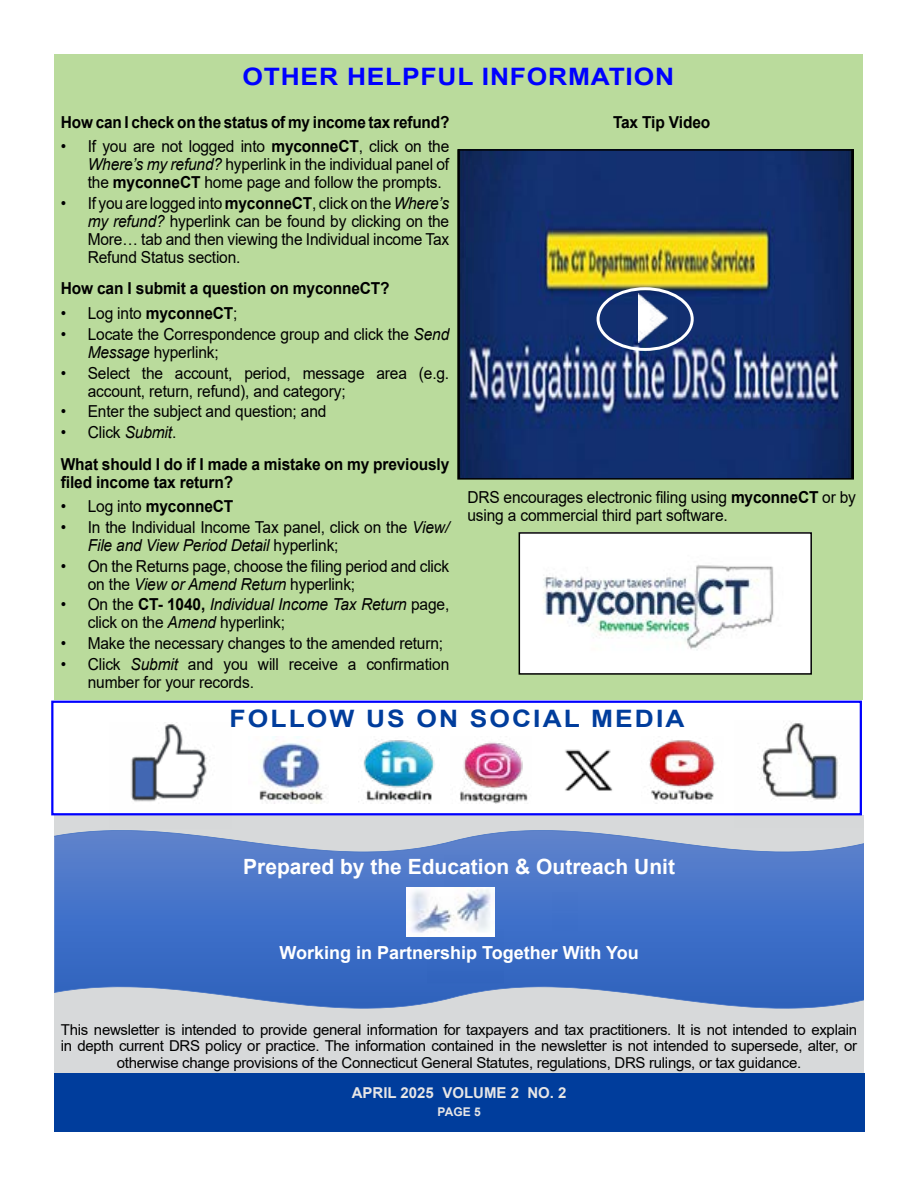
<style>
.page{position:relative;width:918px;height:1188px;background:#fff}
.page>*{position:absolute;margin:0;border:0;box-sizing:border-box;transform-origin:0 0}
.t1{font:700 24px "Arial";letter-spacing:.03em;color:#00f;scale:1.1 1}
.t2{font:700 24px "Arial";letter-spacing:.08em;color:#003d9c;scale:1.1 1}
.t3{font:700 21px "Arial";color:#fff}
.t4{font:700 18px "Arial";color:#fff}
.t5{font:16.5px/18px "Arial";letter-spacing:-.01em;color:#000;scale:.94 1}
.t6{font:700 16.5px/18px "Arial";letter-spacing:-.01em;color:#000;scale:.94 1}
.t7{font:15px/16.5px "Arial";letter-spacing:-.02em;color:#000;text-align:center}
.t8{font:700 15px "Arial";color:#e7e6e6}
.t9{font:700 12px "Arial";color:#e7e6e6}
.s1{font-weight:700}
.s2{font-style:italic}
.s3{font-weight:400}
</style>
<div class="page">
<div style="left:54px;top:1011px;width:810px;height:62px;background:#d7d9da"></div>
<svg style="left:54px;top:815px;width:810px;height:196px;background:#5f85ca"></svg>
<img style="left:444px;top:855px;width:25px;height:15px">
<img style="left:444px;top:873px;width:25px;height:14px">
<img style="left:552px;top:893px;width:25px;height:17px">
<img style="left:552px;top:913px;width:25px;height:17px">
<div style="left:427px;top:929px;width:76px;height:43px;background:#3769c3"></div>
<img style="left:427px;top:972px;width:76px;height:12px">
<img style="left:407px;top:887px;width:87px;height:50px">
<div style="left:51px;top:701px;width:811px;height:114px;border:2px solid #00f"></div>
<img style="left:735px;top:721px;width:128px;height:106px">
<img style="left:109px;top:722px;width:122px;height:107px">
<img style="left:363px;top:739px;width:72px;height:63px">
<img style="left:259px;top:737px;width:67px;height:66px">
<img style="left:460px;top:742px;width:68px;height:61px">
<img style="left:565px;top:749px;width:48px;height:42px">
<img style="left:649px;top:740px;width:67px;height:60px">
<div style="left:54px;top:102px;width:809px;height:597px;background:#badb9c"></div>
<div style="left:54px;top:54px;width:809px;height:48px;background:#badb9c"></div>
<img style="left:522px;top:535px;width:287px;height:137px">
<div style="left:519px;top:532px;width:293px;height:143px;border:2px solid #000"></div>
<img style="left:460px;top:152px;width:391px;height:325px">
<div style="left:457px;top:149px;width:397px;height:331px;border:2px solid #000"></div>
<div style="left:597px;top:287px;width:97px;height:64px;border:3px solid #fff;border-radius:50%"></div>
<img style="left:638px;top:293px;width:29px;height:49px">
<div style="left:54px;top:1073px;width:810px;height:59px;background:#003d9c"></div>
<p class="t1" style="left:243px;top:60px;width:394px">OTHER HELPFUL INFORMATION</p>
<p class="t6" style="left:61px;top:113px;width:415px">How can I check on the status of my income tax refund?</p>
<p class="t5" style="left:88px;top:137px;width:386px;text-align:justify;text-indent:-27px">• If you are not logged into <span class="s1">myconneCT</span>, click on the <span class="s2">Where’s my refund?</span> hyperlink in the individual panel of the <span class="s1">myconneCT</span> home page and follow the prompts.</p>
<p class="t5" style="left:88px;top:194px;width:386px;text-align:justify;text-indent:-27px">• If you are logged into <span class="s1">myconneCT</span>, click on the <span class="s2">Where’s my refund?</span> hyperlink can be found by clicking on the More… tab and then viewing the Individual income Tax Refund Status section.</p>
<p class="t6" style="left:61px;top:280px;width:352px">How can I submit a question on myconneCT?</p>
<p class="t5" style="left:61px;top:304px;width:190px">• Log into <span class="s1">myconneCT</span>;</p>
<p class="t5" style="left:88px;top:325px;width:386px;text-indent:-27px">• Locate the Correspondence group and click the <span class="s2">Send<br>Message</span> hyperlink;</p>
<p class="t5" style="left:88px;top:364px;width:386px;text-indent:-27px">• Select the account, period, message area (e.g. account, return, refund), and category;</p>
<p class="t5" style="left:61px;top:402px;width:284px">• Enter the subject and question; and</p>
<p class="t5" style="left:61px;top:423px;width:125px">• Click <span class="s2">Submit</span>.</p>
<p class="t6" style="left:61px;top:455px;width:415px">What should I do if I made a mistake on my previously filed income tax return?</p>
<p class="t6" style="left:61px;top:498px;width:185px"><span class="s3">• Log into</span> myconneCT</p>
<p class="t5" style="left:88px;top:518px;width:386px;text-indent:-27px">• In the Individual Income Tax panel, click on the <span class="s2">View/<br>File and View Period Detail</span> hyperlink;</p>
<p class="t5" style="left:88px;top:557px;width:386px;text-indent:-27px">• On the Returns page, choose the filing period and click on the <span class="s2">View or Amend Return</span> hyperlink;</p>
<p class="t5" style="left:88px;top:595px;width:386px;text-indent:-27px">• On the <span class="s1">CT- 1040,</span> <span class="s2">Individual Income Tax Return</span> page, click on the <span class="s2">Amend</span> hyperlink;</p>
<p class="t5" style="left:61px;top:634px;width:408px">• Make the necessary changes to the amended return;</p>
<p class="t5" style="left:88px;top:655px;width:386px;text-indent:-27px">• Click <span class="s2">Submit</span> and you will receive a confirmation number for your records.</p>
<p class="t6" style="left:613px;top:113px;width:105px">Tax Tip Video</p>
<p class="t5" style="left:467px;top:488px;width:415px">DRS encourages electronic filing using <span class="s1">myconneCT</span> or by using a commercial third part software.</p>
<p class="t2" style="left:230px;top:702px;width:415px">FOLLOW US ON SOCIAL MEDIA</p>
<p class="t3" style="left:243px;top:851px;width:433px">Prepared by the Education &amp; Outreach Unit</p>
<p class="t4" style="left:279px;top:940px;width:361px">Working in Partnership Together With You</p>
<p class="t7" style="left:61px;top:1021px;width:798px">This newsletter is intended to provide general information for taxpayers and tax practitioners. It is not intended to explain in depth current DRS policy or practice. The information contained in the newsletter is not intended to supersede, alter, or otherwise change provisions of the Connecticut General Statutes, regulations, DRS rulings, or tax guidance.</p>
<p class="t8" style="left:352px;top:1082px;width:216px">APRIL 2025 VOLUME 2 NO. 2</p>
<p class="t9" style="left:438px;top:1103px;width:45px">PAGE 5</p>
</div>
